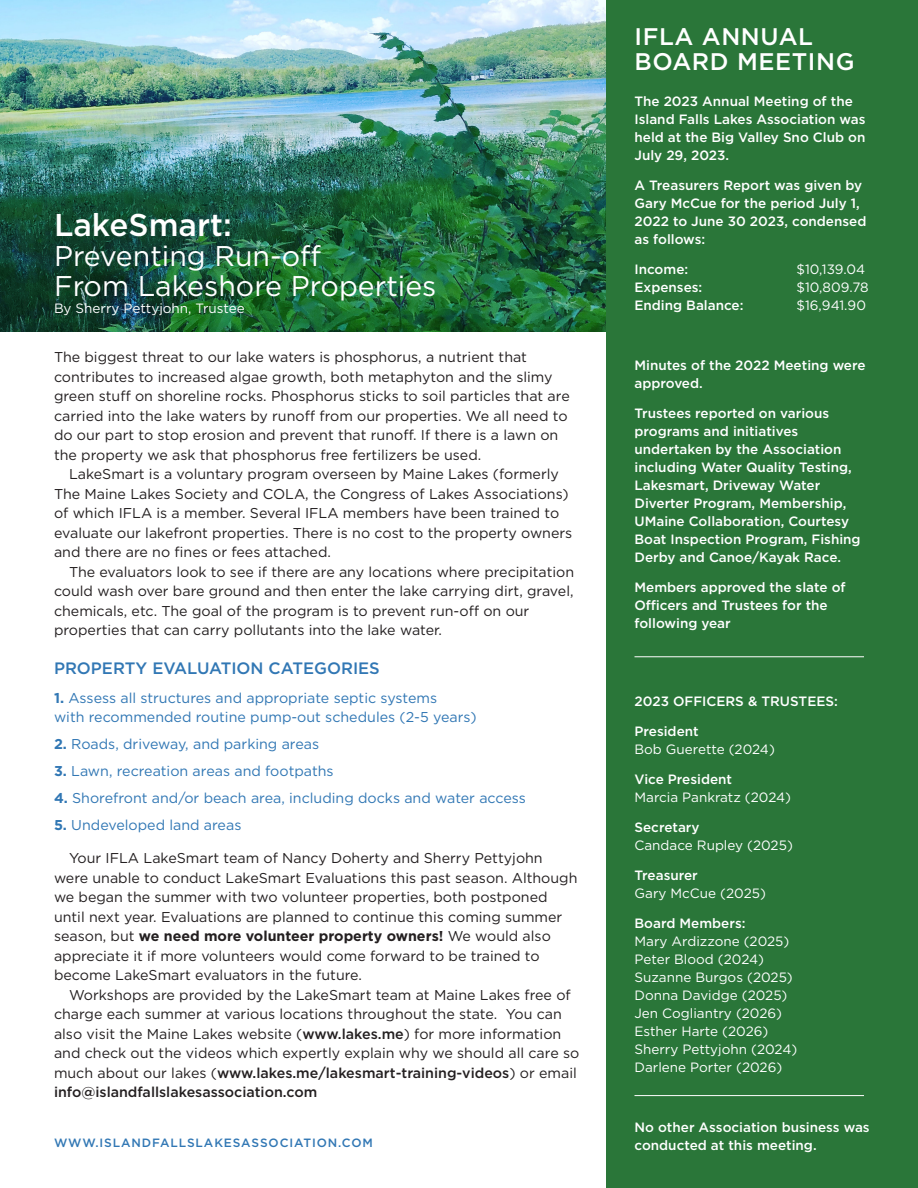
<style>
.page{position:relative;width:918px;height:1188px;background:#fff}
.page>*{position:absolute;margin:0;border:0;box-sizing:border-box;transform-origin:0 0}
.t1{font:500 31.5px "Gotham";color:#fff}
.t2{font:28.5px/30px "Gotham";color:#fff}
.t3{font:500 24px/25.5px "Gotham";letter-spacing:.025em;color:#fff}
.t4{font:500 16.5px "Gotham";color:#3177b4}
.t5{font:14.25px/19.5px "Gotham";color:#231f20}
.t6{font:14.25px/19.5px "Gotham";color:#3177b4}
.t7{font:500 13.5px/18px "Gotham";color:#fff}
.t8{font:13.5px/18px "Gotham";color:#fff}
.t9{font:500 12px "Gotham";letter-spacing:.075em;color:#3177b4}
.s1{font-weight:700}
.s2{font-weight:500}
</style>
<div class="page">
<div style="left:606px;top:0;width:312px;height:1188px;background:#2a7639"></div>
<hr style="left:634px;top:1095px;width:230px;height:1px;background:#fff">
<img style="left:0;top:0;width:606px;height:331px">
<hr style="left:634px;top:656px;width:230px;height:1px;background:#fff">
<p class="t1" style="left:54px;top:205px;width:179px">LakeSmart:</p>
<p class="t2" style="left:54px;top:241px;width:384px">Preventing Run-off<br>From Lakeshore Properties</p>
<p class="t8" style="left:54px;top:299px;width:192px">By Sherry Pettyjohn, Trustee</p>
<p class="t5" style="left:54px;top:347px;width:517px">The biggest threat to our lake waters is phosphorus, a nutrient that contributes to increased algae growth, both metaphyton and the slimy green stuff on shoreline rocks. Phosphorus sticks to soil particles that are carried into the lake waters by runoff from our properties. We all need to do our part to stop erosion and prevent that runoff. If there is a lawn on the property we ask that phosphorus free fertilizers be used.</p>
<p class="t5" style="left:54px;top:464px;width:520px;text-indent:15px">LakeSmart is a voluntary program overseen by Maine Lakes (formerly The Maine Lakes Society and COLA, the Congress of Lakes Associations) of which IFLA is a member. Several IFLA members have been trained to evaluate our lakefront properties. There is no cost to the property owners and there are no fines or fees attached.</p>
<p class="t5" style="left:54px;top:562px;width:522px;text-indent:15px">The evaluators look to see if there are any locations where precipitation could wash over bare ground and then enter the lake carrying dirt, gravel, chemicals, etc. The goal of the program is to prevent run-off on our properties that can carry pollutants into the lake water.</p>
<p class="t4" style="left:54px;top:658px;width:327px">PROPERTY EVALUATION CATEGORIES</p>
<p class="t6" style="left:54px;top:688px;width:424px"><span class="s1">1.</span> Assess all structures and appropriate septic systems<br>with recommended routine pump-out schedules (2-5 years)</p>
<p class="t6" style="left:54px;top:734px;width:267px"><span class="s1">2.</span> Roads, driveway, and parking areas</p>
<p class="t6" style="left:54px;top:761px;width:281px"><span class="s1">3.</span> Lawn, recreation areas and footpaths</p>
<p class="t6" style="left:54px;top:788px;width:473px"><span class="s1">4.</span> Shorefront and/or beach area, including docks and water access</p>
<p class="t6" style="left:54px;top:815px;width:189px"><span class="s1">5.</span> Undeveloped land areas</p>
<p class="t5" style="left:54px;top:848px;width:525px;text-indent:15px">Your IFLA LakeSmart team of Nancy Doherty and Sherry Pettyjohn were unable to conduct LakeSmart Evaluations this past season. Although we began the summer with two volunteer properties, both postponed until next year. Evaluations are planned to continue this coming summer season, but <span class="s1">we need more volunteer property owners!</span> We would also appreciate it if more volunteers would come forward to be trained to become LakeSmart evaluators in the future.</p>
<p class="t5" style="left:54px;top:985px;width:527px;text-indent:15px">Workshops are provided by the LakeSmart team at Maine Lakes free of charge each summer at various locations throughout the state. You can also visit the Maine Lakes website (<span class="s2">www.lakes.me</span>) for more information and check out the videos which expertly explain why we should all care so much about our lakes (<span class="s2">www.lakes.me/lakesmart-training-videos</span>) or email <span class="s2">info@islandfallslakesassociation.com</span></p>
<p class="t9" style="left:54px;top:1135px;width:320px">WWW.ISLANDFALLSLAKESASSOCIATION.COM</p>
<p class="t3" style="left:634px;top:23px;width:222px">IFLA ANNUAL<br>BOARD MEETING</p>
<p class="t7" style="left:634px;top:93px;width:233px">The 2023 Annual Meeting of the<br>Island Falls Lakes Association was held at the Big Valley Sno Club on<br>July 29, 2023.</p>
<p class="t7" style="left:634px;top:177px;width:233px">A Treasurers Report was given by<br>Gary McCue for the period July 1,<br>2022 to June 30 2023, condensed as follows:</p>
<p class="t7" style="left:634px;top:261px;width:55px">Income:</p>
<p class="t8" style="left:796px;top:260px;width:70px">$10,139.04</p>
<p class="t7" style="left:634px;top:279px;width:69px">Expenses:</p>
<p class="t8" style="left:796px;top:278px;width:74px">$10,809.78</p>
<p class="t7" style="left:634px;top:297px;width:111px">Ending Balance:</p>
<p class="t8" style="left:796px;top:296px;width:71px">$16,941.90</p>
<p class="t7" style="left:634px;top:357px;width:233px">Minutes of the 2022 Meeting were approved.</p>
<p class="t7" style="left:634px;top:405px;width:228px">Trustees reported on various programs and initiatives undertaken by the Association including Water Quality Testing,<br>Lakesmart, Driveway Water<br>Diverter Program, Membership,<br>UMaine Collaboration, Courtesy<br>Boat Inspection Program, Fishing<br>Derby and Canoe/Kayak Race.</p>
<p class="t7" style="left:634px;top:579px;width:213px">Members approved the slate of<br>Officers and Trustees for the following year</p>
<p class="t7" style="left:634px;top:693px;width:205px">2023 OFFICERS &amp; TRUSTEES:</p>
<p class="t8" style="left:634px;top:722px;width:142px"><span class="s2">President<br></span>Bob Guerette (2024)</p>
<p class="t8" style="left:634px;top:770px;width:158px"><span class="s2">Vice President<br></span>Marcia Pankratz (2024)</p>
<p class="t8" style="left:634px;top:818px;width:160px"><span class="s2">Secretary<br></span>Candace Rupley (2025)</p>
<p class="t8" style="left:634px;top:866px;width:133px"><span class="s2">Treasurer<br></span>Gary McCue (2025)</p>
<p class="t8" style="left:634px;top:914px;width:164px"><span class="s2">Board Members:<br></span>Mary Ardizzone (2025)<br>Peter Blood (2024)<br>Suzanne Burgos (2025)<br>Donna Davidge (2025)<br>Jen Cogliantry (2026)<br>Esther Harte (2026)<br>Sherry Pettyjohn (2024)<br>Darlene Porter (2026)</p>
<p class="t7" style="left:634px;top:1119px;width:237px">No other Association business was conducted at this meeting.</p>
</div>
